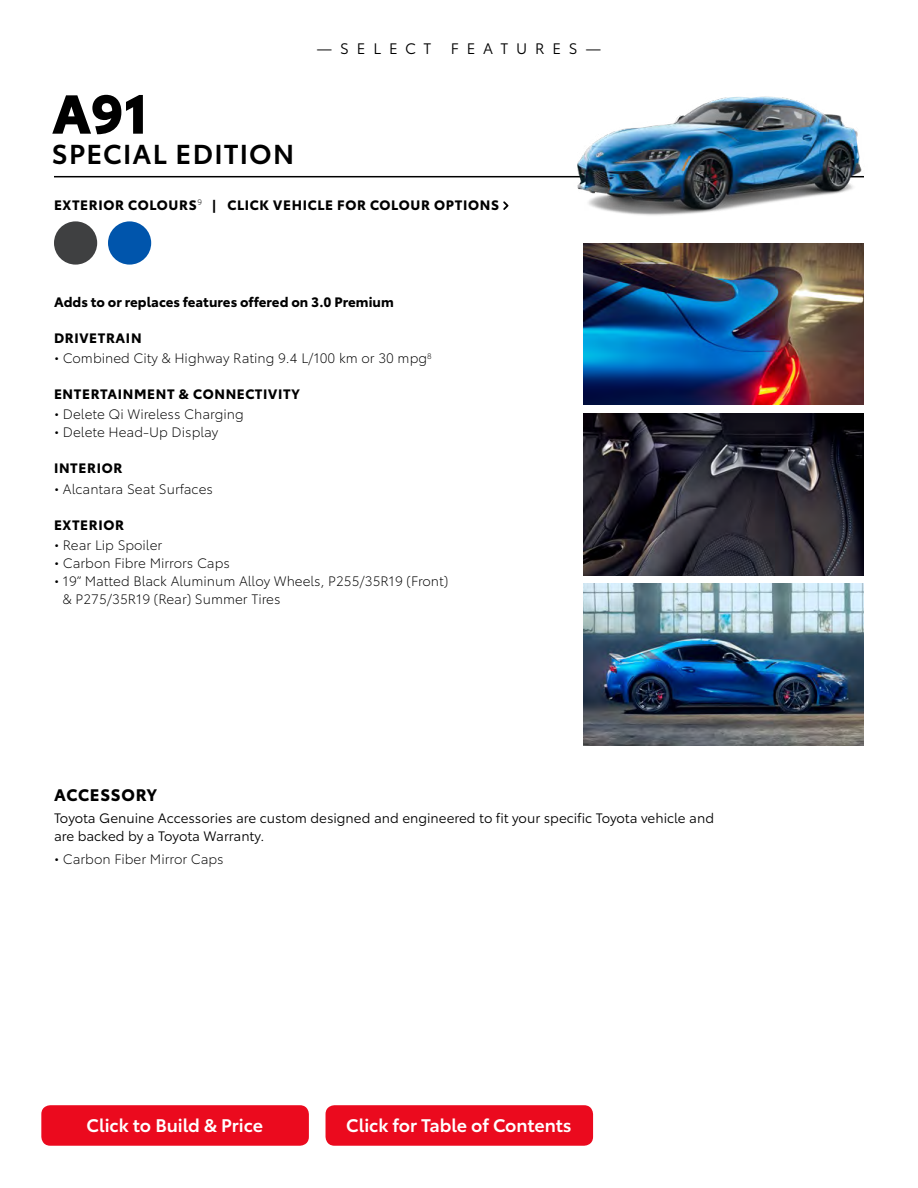
<style>
.page{position:relative;width:918px;height:1188px;background:#fff}
.page>*{position:absolute;margin:0;border:0;box-sizing:border-box;transform-origin:0 0}
.t1{font:900 54px "Toyota Type";color:#000}
.t2{font:600 27px "Toyota Type";letter-spacing:.045em;color:#000}
.t3{font:600 18px "Toyota Type";color:#fff}
.t4{font:700 16.5px "Toyota Type";letter-spacing:.05em;color:#000}
.t5{font:15px "Toyota Type";letter-spacing:.525em;color:#000}
.t6{font:300 13.5px/18px "Toyota Type";color:#000}
.t7{font:13.5px/18px "Toyota Type";color:#000}
.t8{font:700 13.5px "Toyota Type";letter-spacing:.05em;color:#000}
.t9{font:700 13.5px "Toyota Type";letter-spacing:.005em;color:#000}
</style>
<div class="page">
<hr style="left:54px;top:176px;width:810px;height:1px;background:#000">
<img style="left:583px;top:243px;width:281px;height:162px">
<img style="left:583px;top:583px;width:281px;height:162px">
<img style="left:583px;top:413px;width:281px;height:162px">
<img style="left:573px;top:96px;width:291px;height:120px">
<div style="left:108px;top:221px;width:43px;height:44px;background:#0055ac;border-radius:50%"></div>
<div style="left:54px;top:221px;width:43px;height:44px;background:#3f4041;border-radius:50%"></div>
<svg style="left:503px;top:201px;width:5px;height:9px"></svg>
<div style="left:326px;top:1105px;width:267px;height:41px;background:#eb0a1e;border-radius:9px"></div>
<div style="left:41px;top:1105px;width:268px;height:41px;background:#eb0a1e;border-radius:9px"></div>
<h1 class="t1" style="left:52px;top:72px;width:97px">A91</h1>
<h2 class="t2" style="left:52px;top:133px;width:244px">SPECIAL EDITION</h2>
<p class="t5" style="left:317px;top:38px;width:116px">—SELECT</p>
<p class="t5" style="left:451px;top:38px;width:152px">FEATURES—</p>
<p class="t8" style="left:54px;top:195px;width:447px">EXTERIOR COLOURS<sup>9</sup> | CLICK VEHICLE FOR COLOUR OPTIONS</p>
<p class="t9" style="left:54px;top:292px;width:341px">Adds to or replaces features offered on 3.0 Premium</p>
<p class="t8" style="left:54px;top:328px;width:89px">DRIVETRAIN</p>
<p class="t6" style="left:54px;top:349px;width:379px">• Combined City &amp; Highway Rating 9.4 L/100 km or 30 mpg<sup>8</sup></p>
<p class="t8" style="left:54px;top:384px;width:247px">ENTERTAINMENT &amp; CONNECTIVITY</p>
<p class="t6" style="left:54px;top:405px;width:191px">• Delete Qi Wireless Charging</p>
<p class="t6" style="left:54px;top:423px;width:166px">• Delete Head-Up Display</p>
<p class="t8" style="left:54px;top:458px;width:70px">INTERIOR</p>
<p class="t6" style="left:54px;top:479px;width:160px">• Alcantara Seat Surfaces</p>
<p class="t8" style="left:54px;top:514px;width:72px">EXTERIOR</p>
<p class="t6" style="left:54px;top:535px;width:110px">• Rear Lip Spoiler</p>
<p class="t6" style="left:54px;top:553px;width:177px">• Carbon Fibre Mirrors Caps</p>
<p class="t6" style="left:63px;top:571px;width:387px;text-indent:-9px">• 19” Matted Black Aluminum Alloy Wheels, P255/35R19 (Front) &amp; P275/35R19 (Rear) Summer Tires</p>
<p class="t4" style="left:54px;top:782px;width:105px">ACCESSORY</p>
<p class="t7" style="left:54px;top:809px;width:662px">Toyota Genuine Accessories are custom designed and engineered to fit your specific Toyota vehicle and are backed by a Toyota Warranty.</p>
<p class="t6" style="left:54px;top:849px;width:171px">• Carbon Fiber Mirror Caps</p>
<h3 class="t3" style="left:87px;top:1112px;width:178px">Click to Build &amp; Price</h3>
<h3 class="t3" style="left:346px;top:1112px;width:227px">Click for Table of Contents</h3>
</div>
